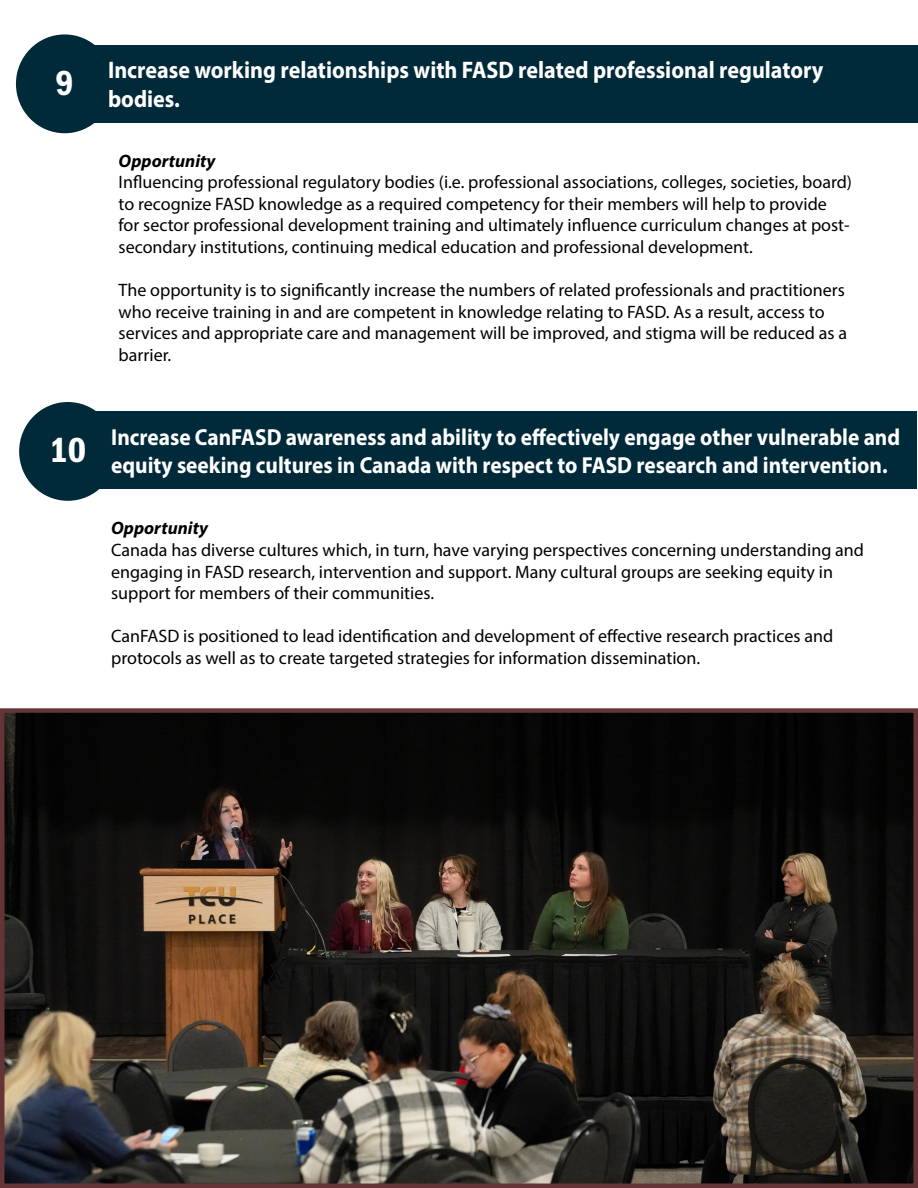
<style>
.page{position:relative;width:918px;height:1188px;background:#fff}
.page>*{position:absolute;margin:0;border:0;box-sizing:border-box;transform-origin:0 0}
.t1{font:36px "Franklin Gothic LT Pro Cn Dm";color:#fff}
.t2{font:700 24px/28.8px "Myriad Pro";color:#fff;scale:.92 1}
.t3{font:700 23.25px/27.9px "Myriad Pro";color:#fff;scale:.92 1}
.t4{font:18px/21.6px "Myriad Pro";color:#000}
.t5{font:italic 700 18px "Myriad Pro";color:#000}
</style>
<div class="page">
<div style="left:70px;top:411px;width:847px;height:78px;background:#002a3a"></div>
<div style="left:16px;top:34px;width:97px;height:99px;background:#002a3a;border-radius:50%"></div>
<div style="left:71px;top:45px;width:847px;height:78px;background:#002a3a"></div>
<div style="left:19px;top:402px;width:98px;height:99px;background:#002a3a;border-radius:50%"></div>
<img style="left:5px;top:713px;width:908px;height:470px">
<div style="left:0;top:708px;width:918px;height:480px;border:4px solid #653436"></div>
<h1 class="t1" style="left:55px;top:62px;width:20px">9</h1>
<h2 class="t2" style="left:108px;top:55px;width:779px">Increase working relationships with FASD related professional regulatory bodies.</h2>
<p class="t5" style="left:119px;top:149px;width:98px">Opportunity</p>
<p class="t4" style="left:119px;top:171px;width:735px">Influencing professional regulatory bodies (i.e. professional associations, colleges, societies, board) to recognize FASD knowledge as a required competency for their members will help to provide for sector professional development training and ultimately influence curriculum changes at post&shy;secondary institutions, continuing medical education and professional development.</p>
<p class="t4" style="left:119px;top:279px;width:730px">The opportunity is to significantly increase the numbers of related professionals and practitioners who receive training in and are competent in knowledge relating to FASD. As a result, access to services and appropriate care and management will be improved, and stigma will be reduced as a barrier.</p>
<h1 class="t1" style="left:49px;top:430px;width:38px">10</h1>
<p class="t3" style="left:111px;top:422px;width:859px">Increase CanFASD awareness and ability to effectively engage other vulnerable and equity seeking cultures in Canada with respect to FASD research and intervention.</p>
<p class="t5" style="left:111px;top:517px;width:98px">Opportunity</p>
<p class="t4" style="left:111px;top:539px;width:754px">Canada has diverse cultures which, in turn, have varying perspectives concerning understanding and engaging in FASD research, intervention and support. Many cultural groups are seeking equity in support for members of their communities.</p>
<p class="t4" style="left:111px;top:625px;width:724px">CanFASD is positioned to lead identification and development of effective research practices and protocols as well as to create targeted strategies for information dissemination.</p>
</div>
